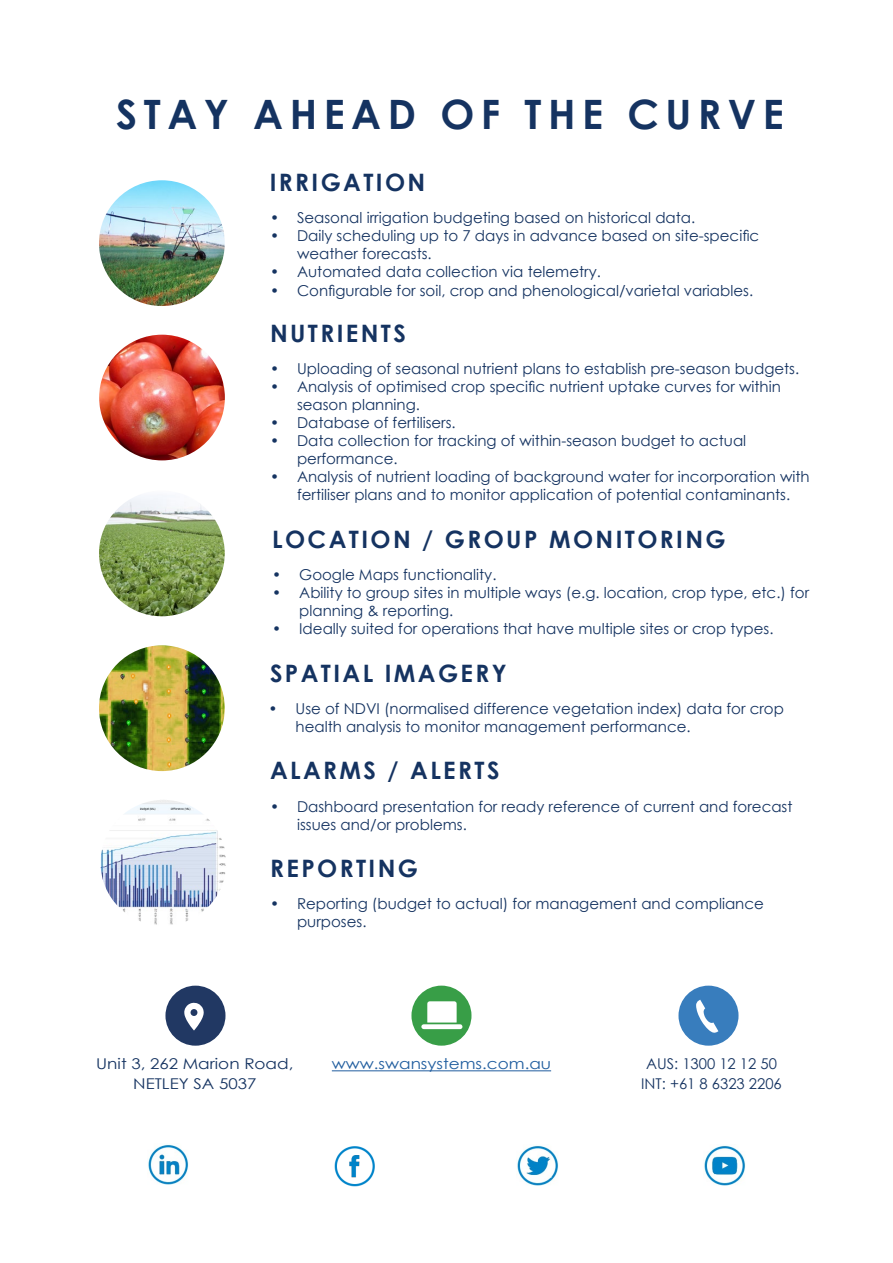
<style>
.page{position:relative;width:893px;height:1263px;background:#fff}
.page>*{position:absolute;margin:0;border:0;box-sizing:border-box;transform-origin:0 0}
.t1{font:700 40.5px "Century Gothic";letter-spacing:.16em;color:#153361}
.t2{font:700 24px "Century Gothic";letter-spacing:.1em;color:#153361}
.t3{font:15px/18px "Century Gothic";color:#153361}
.t4{font:14.85px/19.5px "Century Gothic";color:#153361;text-align:center;scale:1.14 1}
.t5{font:14.85px/19.5px "Century Gothic";color:#153361;text-align:center}
.t6{font:14.85px "Century Gothic";color:#215e9f;scale:1.14 1}
</style>
<div class="page">
<img style="left:99px;top:180px;width:126px;height:126px;border-radius:63px">
<img style="left:99px;top:335px;width:126px;height:125px;border-radius:63px">
<img style="left:99px;top:490px;width:126px;height:126px;border-radius:63px">
<img style="left:99px;top:645px;width:126px;height:126px;border-radius:63px">
<img style="left:100px;top:800px;width:126px;height:126px;border-radius:63px">
<div style="left:165px;top:986px;width:60px;height:60px;background:#213863;border-radius:50%"></div>
<svg style="left:184px;top:1002px;width:20px;height:28px"></svg>
<svg style="left:411px;top:986px;width:61px;height:60px"></svg>
<div style="left:678px;top:986px;width:60px;height:60px;background:#387dbd;border-radius:50%"></div>
<svg style="left:696px;top:1000px;width:22px;height:33px"></svg>
<hr style="left:332px;top:1070px;width:219px;height:1px;background:#215e9f">
<img style="left:334px;top:1146px;width:41px;height:41px">
<img style="left:148px;top:1144px;width:41px;height:41px">
<img style="left:517px;top:1145px;width:42px;height:41px">
<img style="left:704px;top:1145px;width:42px;height:41px">
<h1 class="t1" style="left:116px;top:84px;width:669px">STAY AHEAD OF THE CURVE</h1>
<h2 class="t2" style="left:270px;top:164px;width:157px">IRRIGATION</h2>
<p class="t3" style="left:270px;top:209px;width:427px">• Seasonal irrigation budgeting based on historical data.</p>
<p class="t3" style="left:297px;top:227px;width:464px;text-indent:-27px">• Daily scheduling up to 7 days in advance based on site-specific weather forecasts.</p>
<p class="t3" style="left:270px;top:263px;width:332px">• Automated data collection via telemetry.</p>
<p class="t3" style="left:270px;top:281px;width:485px">• Configurable for soil, crop and phenological/varietal variables.</p>
<h2 class="t2" style="left:270px;top:315px;width:137px">NUTRIENTS</h2>
<p class="t3" style="left:270px;top:360px;width:531px">• Uploading of seasonal nutrient plans to establish pre-season budgets.</p>
<p class="t3" style="left:297px;top:378px;width:485px;text-indent:-27px">• Analysis of optimised crop specific nutrient uptake curves for within season planning.</p>
<p class="t3" style="left:270px;top:414px;width:187px">• Database of fertilisers.</p>
<p class="t3" style="left:297px;top:432px;width:451px;text-indent:-27px">• Data collection for tracking of within-season budget to actual performance.</p>
<p class="t3" style="left:270px;top:468px;width:541px;text-align:center">• Analysis of nutrient loading of background water for incorporation with fertiliser plans and to monitor application of potential contaminants.</p>
<h2 class="t2" style="left:272px;top:521px;width:455px">LOCATION / GROUP MONITORING</h2>
<p class="t3" style="left:272px;top:566px;width:226px">• Google Maps functionality.</p>
<p class="t3" style="left:299px;top:584px;width:511px;text-indent:-27px">• Ability to group sites in multiple ways (e.g. location, crop type, etc.) for planning &amp; reporting.</p>
<p class="t3" style="left:272px;top:620px;width:503px">• Ideally suited for operations that have multiple sites or crop types.</p>
<h2 class="t2" style="left:270px;top:655px;width:238px">SPATIAL IMAGERY</h2>
<p class="t3" style="left:296px;top:699px;width:490px;text-indent:-27px">• Use of NDVI (normalised difference vegetation index) data for crop health analysis to monitor management performance.</p>
<h2 class="t2" style="left:270px;top:752px;width:231px">ALARMS / ALERTS</h2>
<p class="t3" style="left:297px;top:797px;width:497px;text-indent:-27px">• Dashboard presentation for ready reference of current and forecast issues and/or problems.</p>
<h2 class="t2" style="left:270px;top:850px;width:149px">REPORTING</h2>
<p class="t3" style="left:297px;top:894px;width:468px;text-indent:-27px">• Reporting (budget to actual) for management and compliance purposes.</p>
<p class="t4" style="left:96px;top:1054px;width:174px">Unit 3, 262 Marion Road,<br>NETLEY SA 5037</p>
<p class="t6" style="left:332px;top:1054px;width:194px">www.swansystems.com.au</p>
<p class="t5" style="left:641px;top:1054px;width:142px">AUS: 1300 12 12 50<br>INT: +61 8 6323 2206</p>
</div>
